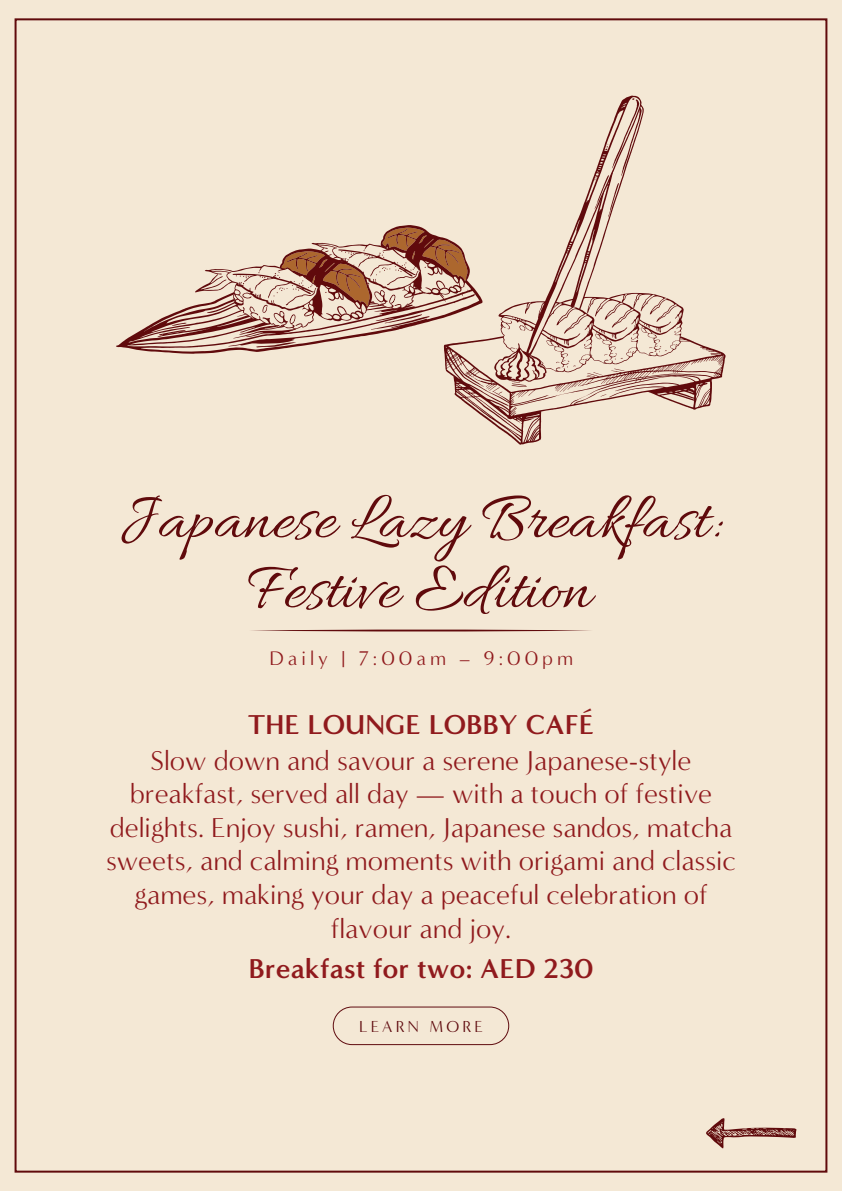
<style>
.page{position:relative;width:842px;height:1191px;background:#f4e8d5}
.page>*{position:absolute;margin:0;border:0;box-sizing:border-box;transform-origin:0 0}
.t1{font:68px/70px "Allura";color:#600a0c;text-align:center}
.t2{font:28px/33.6px "Minerva Modern";color:#901a1d;text-align:center}
.t3{font:700 28px "Minerva Modern";color:#901a1d}
.t4{font:20.2px "Minerva Modern";letter-spacing:.2em;color:#901a1d}
.t5{font:16.4px "Minerva Modern";letter-spacing:.185em;color:#5f0b0f}
</style>
<div class="page">
<svg style="left:251px;top:629px;width:340px;height:3px"></svg>
<svg style="left:123px;top:96px;width:603px;height:349px"></svg>
<svg style="left:706px;top:1118px;width:91px;height:31px"></svg>
<div style="left:333px;top:1006px;width:176px;height:39px;border:1px solid #5f0b0f;border-radius:19px"></div>
<h1 class="t1" style="left:119px;top:478px;width:602px">Japanese Lazy Breakfast:<br>Festive Edition</h1>
<p class="t4" style="left:270px;top:646px;width:305px">Daily | 7:00am – 9:00pm</p>
<p class="t3" style="left:248px;top:707px;width:348px">THE LOUNGE LOBBY CAFÉ</p>
<p class="t2" style="left:106px;top:743px;width:631px">Slow down and savour a serene Japanese-style breakfast, served all day — with a touch of festive delights. Enjoy sushi, ramen, Japanese sandos, matcha sweets, and calming moments with origami and classic games, making your day a peaceful celebration of flavour and joy.</p>
<p class="t3" style="left:248px;top:951px;width:347px">Breakfast for two: AED 230</p>
<p class="t5" style="left:359px;top:1017px;width:125px">LEARN MORE</p>
</div>
